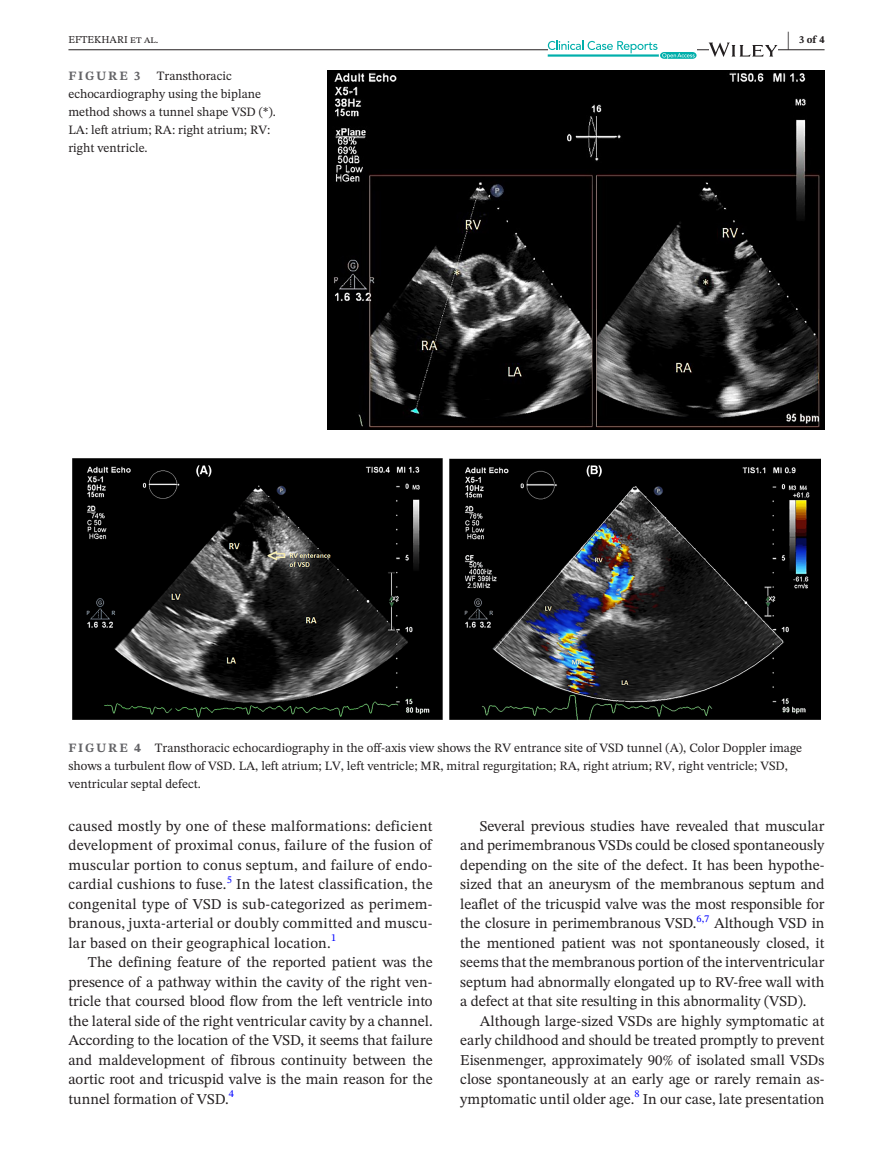
<style>
.page{position:relative;width:893px;height:1174px;background:#fff}
.page>*{position:absolute;margin:0;border:0;box-sizing:border-box;transform-origin:0 0}
.t1{font:700 21px "STIX Two Text";color:#231f20;scale:.42 1}
.t2{font:15px/19.5px "STIX Two Text";color:#231f20;text-align:justify}
.t3{font:12.75px/18px "STIX Two Text";color:#231f20}
.t4{font:700 12.75px "STIX Two Text";letter-spacing:.14em;color:#636366}
.t5{font:10.5px "STIX Two Text";color:#231f20}
.t6{font:10.5px "STIX Two Text";color:#00f}
.t7{font:700 10.5px "STIX Two Text";color:#231f20}
.s1{font-weight:700;color:#636366}
</style>
<div class="page">
<hr style="left:68px;top:49px;width:756px;height:1px;background:#231f20">
<svg style="left:548px;top:41px;width:148px;height:18px"></svg>
<svg style="left:709px;top:43px;width:68px;height:14px"></svg>
<img style="left:327px;top:70px;width:497px;height:360px">
<img style="left:72px;top:458px;width:749px;height:262px">
<h1 class="t1" style="left:787px;top:24px;width:8px">|</h1>
<p class="t5" style="left:68px;top:32px;width:92px">EFTEKHARI et al.</p>
<p class="t7" style="left:799px;top:32px;width:27px">3 of 4</p>
<p class="t3" style="left:68px;top:66px;width:209px;text-indent:88px">Transthoracic echocardiography using the biplane method shows a tunnel shape VSD (*).<br>LA: left atrium; RA: right atrium; RV: right ventricle.</p>
<p class="t4" style="left:68px;top:66px;width:74px">FIGURE 3</p>
<p class="t3" style="left:68px;top:738px;width:735px"><span class="s1">FIGURE 4</span> Transthoracic echocardiography in the off-axis view shows the RV entrance site of VSD tunnel (A), Color Doppler image shows a turbulent flow of VSD. LA, left atrium; LV, left ventricle; MR, mitral regurgitation; RA, right atrium; RV, right ventricle; VSD, ventricular septal defect.</p>
<p class="t2" style="left:68px;top:816px;width:366px">caused mostly by one of these malformations: deficient development of proximal conus, failure of the fusion of muscular portion to conus septum, and failure of endo&shy;cardial cushions to fuse.</p>
<p class="t6" style="left:227px;top:871px;width:7px">5</p>
<p class="t2" style="left:68px;top:874px;width:366px;text-indent:168px">In the latest classification, the congenital type of VSD is sub-categorized as perimem&shy;branous, juxta-arterial or doubly committed and muscu&shy;lar based on their geographical location.</p>
<p class="t6" style="left:331px;top:930px;width:7px">1</p>
<p class="t2" style="left:68px;top:952px;width:366px;text-indent:20px">The defining feature of the reported patient was the presence of a pathway within the cavity of the right ven&shy;tricle that coursed blood flow from the left ventricle into the lateral side of the right ventricular cavity by a channel.<br>According to the location of the VSD, it seems that failure and maldevelopment of fibrous continuity between the aortic root and tricuspid valve is the main reason for the tunnel formation of VSD.</p>
<p class="t6" style="left:229px;top:1086px;width:7px">4</p>
<p class="t2" style="left:460px;top:816px;width:366px;text-indent:20px">Several previous studies have revealed that muscular and perimembranous VSDs could be closed spontaneously depending on the site of the defect. It has been hypothe&shy;sized that an aneurysm of the membranous septum and leaflet of the tricuspid valve was the most responsible for the closure in perimembranous VSD.</p>
<p class="t6" style="left:696px;top:910px;width:14px">6,7</p>
<p class="t2" style="left:460px;top:913px;width:366px;text-indent:254px">Although VSD in the mentioned patient was not spontaneously closed, it seems that the membranous portion of the interventricular septum had abnormally elongated up to RV-free wall with a defect at that site resulting in this abnormality (VSD).</p>
<p class="t2" style="left:460px;top:1011px;width:366px;text-indent:20px">Although large-sized VSDs are highly symptomatic at early childhood and should be treated promptly to prevent Eisenmenger, approximately 90% of isolated small VSDs close spontaneously at an early age or rarely remain as&shy;ymptomatic until older age.</p>
<p class="t6" style="left:634px;top:1086px;width:7px">8</p>
<p class="t2" style="left:643px;top:1089px;width:183px">In our case, late presentation</p>
</div>
